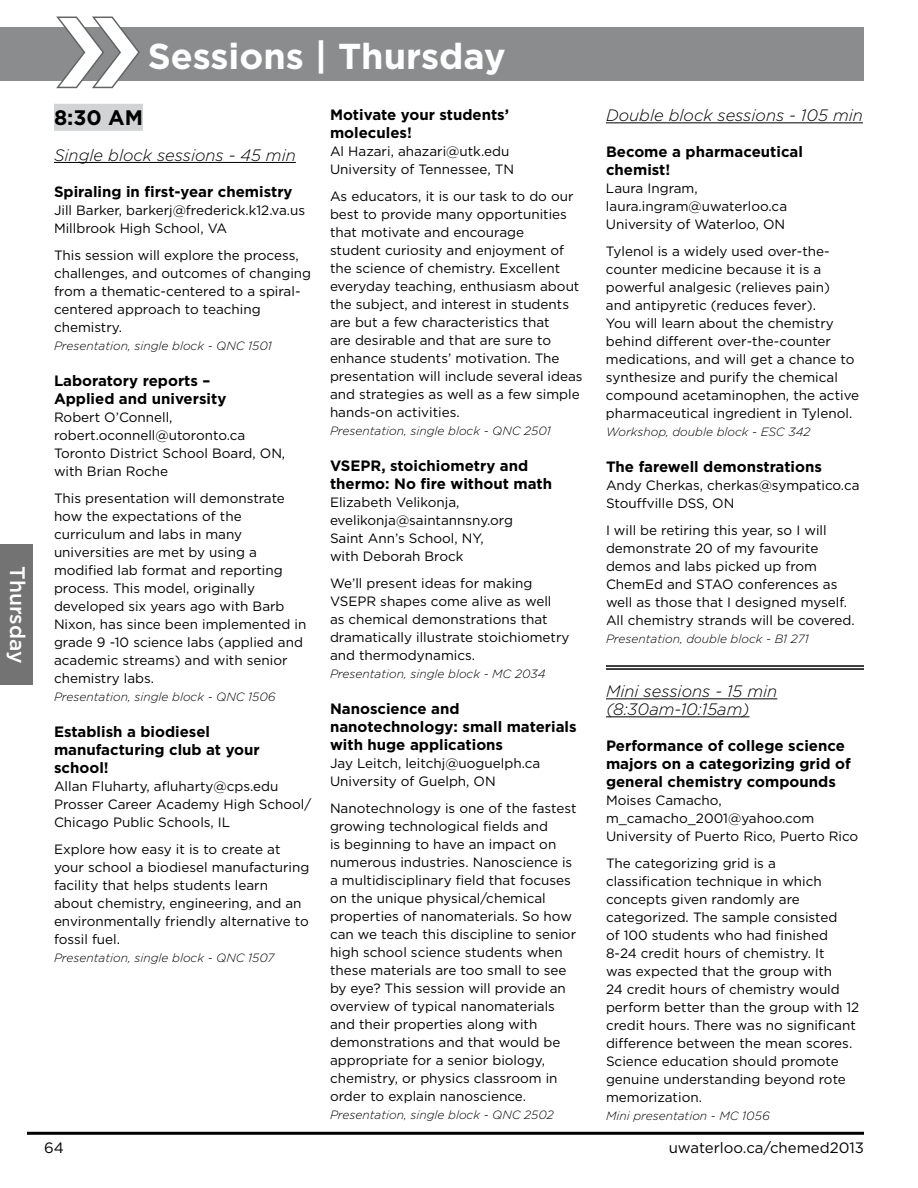
<style>
.page{position:relative;width:918px;height:1188px;background:#fff}
.page>*{position:absolute;margin:0;border:0;box-sizing:border-box;transform-origin:0 0}
.t1{font:700 36px "Gotham";color:#fff}
.t2{font:500 21px "Gotham";color:#fff}
.t3{font:700 21px "Gotham";color:#000}
.t4{font:italic 300 16.5px/18px "Gotham";color:#000}
.t5{font:700 15px/18px "Gotham";color:#000}
.t6{font:15px "Gotham";color:#000}
.t7{font:13.5px/18px "Gotham";color:#000}
.t8{font:italic 300 12px "Gotham";color:#000}
</style>
<div class="page">
<div style="left:0;top:27px;width:864px;height:54px;background:#8a8c8e"></div>
<hr style="left:27px;top:1132px;width:837px;height:3px;background:#000">
<svg style="left:56px;top:16px;width:84px;height:73px"></svg>
<div style="left:54px;top:104px;width:89px;height:27px;background:#d1d3d4"></div>
<hr style="left:54px;top:162px;width:242px;height:1px;background:#000">
<hr style="left:606px;top:122px;width:257px;height:1px;background:#000">
<hr style="left:606px;top:698px;width:171px;height:1px;background:#000">
<hr style="left:606px;top:716px;width:144px;height:1px;background:#000">
<div style="left:0;top:544px;width:32px;height:141px;background:#737373"></div>
<hr style="left:606px;top:665px;width:258px;height:2px;background:#000">
<hr style="left:606px;top:668px;width:258px;height:2px;background:#000">
<h2 class="t2" style="left:31px;top:566px;width:99px;rotate:90deg">Thursday</h2>
<h1 class="t1" style="left:148px;top:33px;width:359px">Sessions | Thursday</h1>
<h2 class="t3" style="left:54px;top:103px;width:90px">8:30 AM</h2>
<p class="t4" style="left:54px;top:146px;width:243px">Single block sessions - 45 min</p>
<p class="t5" style="left:54px;top:182px;width:240px">Spiraling in first-year chemistry</p>
<p class="t7" style="left:54px;top:201px;width:253px">Jill Barker, barkerj@frederick.k12.va.us<br>Millbrook High School, VA</p>
<p class="t7" style="left:54px;top:246px;width:259px">This session will explore the process, challenges, and outcomes of changing from a thematic-centered to a spiral&shy;centered approach to teaching chemistry.</p>
<p class="t8" style="left:54px;top:338px;width:219px">Presentation, single block - QNC 1501</p>
<p class="t5" style="left:54px;top:371px;width:174px">Laboratory reports –<br>Applied and university</p>
<p class="t7" style="left:54px;top:408px;width:233px">Robert O’Connell, robert.oconnell@utoronto.ca<br>Toronto District School Board, ON, with Brian Roche</p>
<p class="t7" style="left:54px;top:489px;width:254px">This presentation will demonstrate how the expectations of the curriculum and labs in many universities are met by using a modified lab format and reporting process. This model, originally developed six years ago with Barb<br>Nixon, has since been implemented in grade 9 -10 science labs (applied and academic streams) and with senior chemistry labs.</p>
<p class="t8" style="left:54px;top:689px;width:223px">Presentation, single block - QNC 1506</p>
<p class="t5" style="left:54px;top:722px;width:207px">Establish a biodiesel manufacturing club at your school!</p>
<p class="t7" style="left:54px;top:777px;width:259px">Allan Fluharty, afluharty@cps.edu<br>Prosser Career Academy High School/<br>Chicago Public Schools, IL</p>
<p class="t7" style="left:54px;top:840px;width:257px">Explore how easy it is to create at your school a biodiesel manufacturing facility that helps students learn about chemistry, engineering, and an environmentally friendly alternative to fossil fuel.</p>
<p class="t8" style="left:54px;top:950px;width:222px">Presentation, single block - QNC 1507</p>
<p class="t5" style="left:330px;top:106px;width:181px">Motivate your students’ molecules!</p>
<p class="t7" style="left:330px;top:142px;width:186px">Al Hazari, ahazari@utk.edu<br>University of Tennessee, TN</p>
<p class="t7" style="left:330px;top:187px;width:254px">As educators, it is our task to do our best to provide many opportunities that motivate and encourage<br>student curiosity and enjoyment of the science of chemistry. Excellent everyday teaching, enthusiasm about the subject, and interest in students are but a few characteristics that<br>are desirable and that are sure to enhance students’ motivation. The presentation will include several ideas and strategies as well as a few simple hands-on activities.</p>
<p class="t8" style="left:330px;top:423px;width:222px">Presentation, single block - QNC 2501</p>
<p class="t5" style="left:330px;top:457px;width:224px">VSEPR, stoichiometry and thermo: No fire without math</p>
<p class="t7" style="left:330px;top:493px;width:185px">Elizabeth Velikonja, evelikonja@saintannsny.org<br>Saint Ann’s School, NY, with Deborah Brock</p>
<p class="t7" style="left:330px;top:574px;width:241px">We’ll present ideas for making<br>VSEPR shapes come alive as well<br>as chemical demonstrations that dramatically illustrate stoichiometry and thermodynamics.</p>
<p class="t8" style="left:330px;top:666px;width:217px">Presentation, single block - MC 2034</p>
<p class="t5" style="left:330px;top:700px;width:248px">Nanoscience and nanotechnology: small materials with huge applications</p>
<p class="t7" style="left:330px;top:754px;width:212px">Jay Leitch, leitchj@uoguelph.ca<br>University of Guelph, ON</p>
<p class="t7" style="left:330px;top:799px;width:248px">Nanotechnology is one of the fastest growing technological fields and<br>is beginning to have an impact on numerous industries. Nanoscience is a multidisciplinary field that focuses on the unique physical/chemical properties of nanomaterials. So how can we teach this discipline to senior high school science students when these materials are too small to see by eye? This session will provide an overview of typical nanomaterials and their properties along with demonstrations and that would be appropriate for a senior biology, chemistry, or physics classroom in order to explain nanoscience.</p>
<p class="t8" style="left:330px;top:1107px;width:225px">Presentation, single block - QNC 2502</p>
<p class="t4" style="left:606px;top:106px;width:258px">Double block sessions - 105 min</p>
<p class="t5" style="left:606px;top:143px;width:199px">Become a pharmaceutical chemist!</p>
<p class="t7" style="left:606px;top:179px;width:183px">Laura Ingram, laura.ingram@uwaterloo.ca<br>University of Waterloo, ON</p>
<p class="t7" style="left:606px;top:242px;width:255px">Tylenol is a widely used over-the&shy;counter medicine because it is a powerful analgesic (relieves pain)<br>and antipyretic (reduces fever).<br>You will learn about the chemistry behind different over-the-counter medications, and will get a chance to synthesize and purify the chemical compound acetaminophen, the active pharmaceutical ingredient in Tylenol.</p>
<p class="t8" style="left:606px;top:424px;width:206px">Workshop, double block - ESC 342</p>
<p class="t5" style="left:606px;top:458px;width:217px">The farewell demonstrations</p>
<p class="t7" style="left:606px;top:476px;width:255px">Andy Cherkas, cherkas@sympatico.ca<br>Stouffville DSS, ON</p>
<p class="t7" style="left:606px;top:521px;width:250px">I will be retiring this year, so I will demonstrate 20 of my favourite demos and labs picked up from ChemEd and STAO conferences as well as those that I designed myself.<br>All chemistry strands will be covered.</p>
<p class="t8" style="left:606px;top:631px;width:204px">Presentation, double block - B1 271</p>
<p class="t4" style="left:606px;top:682px;width:173px">Mini sessions - 15 min (8:30am-10:15am)</p>
<p class="t5" style="left:606px;top:737px;width:246px">Performance of college science majors on a categorizing grid of general chemistry compounds</p>
<p class="t7" style="left:606px;top:791px;width:254px">Moises Camacho, m_camacho_2001@yahoo.com<br>University of Puerto Rico, Puerto Rico</p>
<p class="t7" style="left:606px;top:854px;width:255px">The categorizing grid is a classification technique in which concepts given randomly are categorized. The sample consisted<br>of 100 students who had finished<br>8-24 credit hours of chemistry. It<br>was expected that the group with<br>24 credit hours of chemistry would perform better than the group with 12 credit hours. There was no significant difference between the mean scores.<br>Science education should promote genuine understanding beyond rote memorization.</p>
<p class="t8" style="left:606px;top:1108px;width:165px">Mini presentation - MC 1056</p>
<p class="t6" style="left:44px;top:1138px;width:21px">64</p>
<p class="t6" style="left:669px;top:1138px;width:197px">uwaterloo.ca/chemed2013</p>
</div>
